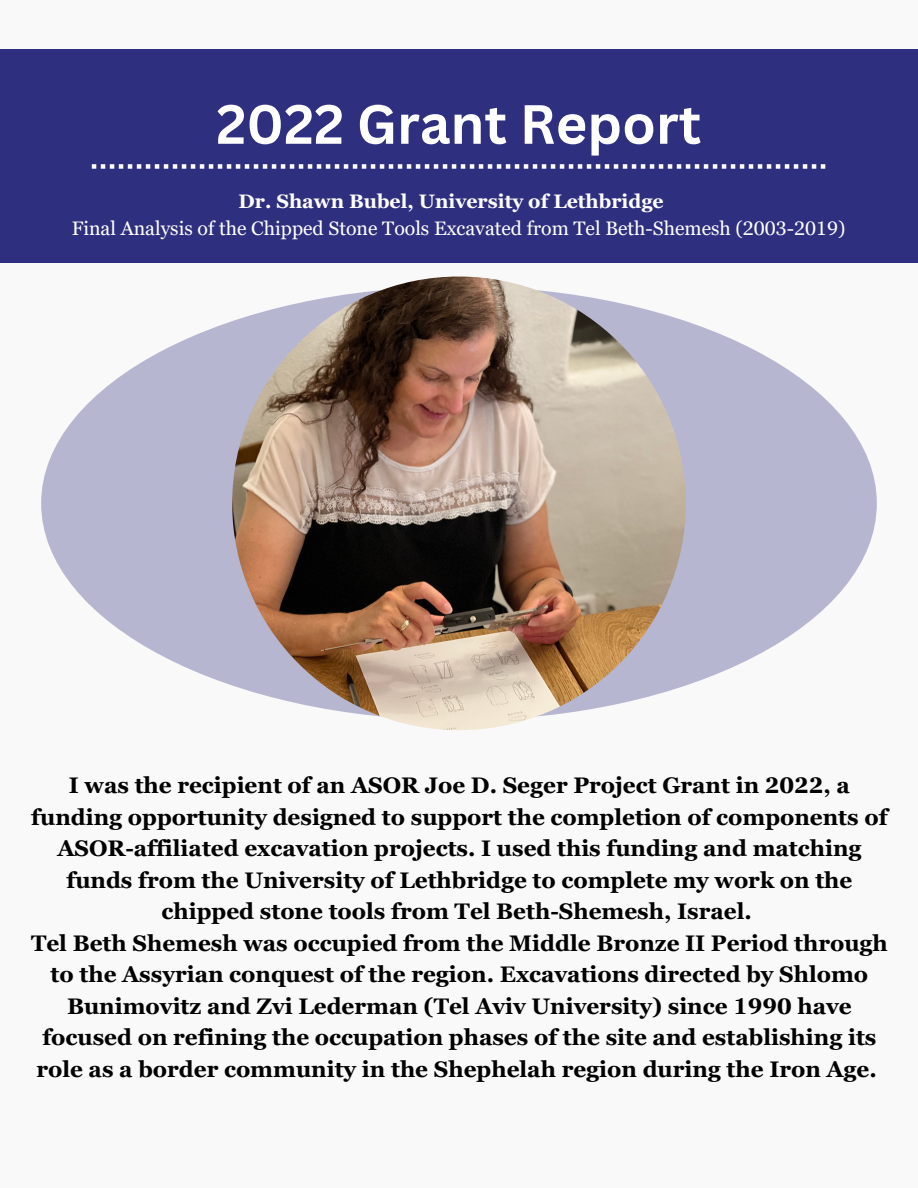
<style>
.page{position:relative;width:918px;height:1188px;background:#2f2f80}
.page>*{position:absolute;margin:0;border:0;box-sizing:border-box;transform-origin:0 0}
.t1{font:700 54px "Canva Sans";color:#fff}
.t2{font:700 22.5px/31.5px "Georgia Pro";color:#000;text-align:center}
.t3{font:19.5px "Georgia Pro";color:#fff}
.t4{font:700 19.5px "Georgia Pro";color:#fff}
</style>
<div class="page">
<svg style="left:92px;top:164px;width:733px;height:5px"></svg>
<div style="left:0;top:263px;width:918px;height:925px;background:#f9f9f9"></div>
<div style="left:0;top:0;width:918px;height:49px;background:#f9f9f9"></div>
<div style="left:41px;top:286px;width:836px;height:434px;background:#b6b6d1;border-radius:50%"></div>
<img style="left:232px;top:277px;width:454px;height:453px;border-radius:50%">
<p class="t1" style="left:216px;top:86px;width:486px">2022 Grant Report</p>
<p class="t4" style="left:239px;top:190px;width:427px">Dr. Shawn Bubel, University of Lethbridge</p>
<p class="t3" style="left:72px;top:217px;width:775px">Final Analysis of the Chipped Stone Tools Excavated from Tel Beth-Shemesh (2003-2019)</p>
<p class="t2" style="left:31px;top:770px;width:858px">I was the recipient of an ASOR Joe D. Seger Project Grant in 2022, a funding opportunity designed to support the completion of components of ASOR-affiliated excavation projects. I used this funding and matching funds from the University of Lethbridge to complete my work on the chipped stone tools from Tel Beth-Shemesh, Israel.</p>
<p class="t2" style="left:31px;top:927px;width:858px">Tel Beth Shemesh was occupied from the Middle Bronze II Period through to the Assyrian conquest of the region. Excavations directed by Shlomo Bunimovitz and Zvi Lederman (Tel Aviv University) since 1990 have focused on refining the occupation phases of the site and establishing its role as a border community in the Shephelah region during the Iron Age.</p>
</div>
